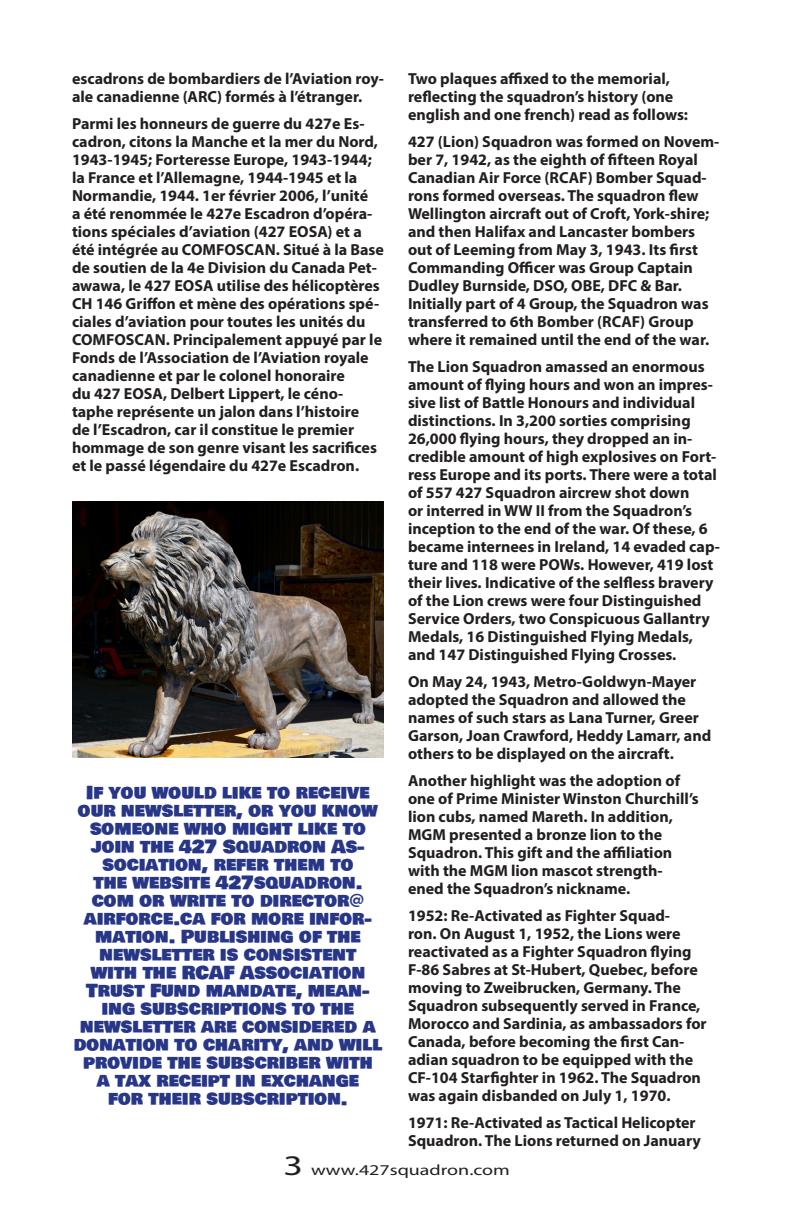
<style>
.page{position:relative;width:792px;height:1224px;background:#fff}
.page>*{position:absolute;margin:0;border:0;box-sizing:border-box;transform-origin:0 0}
.t1{font:18px/18px "Bowlby One SC";color:#283687;text-align:center}
.t2{font:700 16px/18px "Myriad Pro";color:#231f20}
.t3{font:15px "Myriad Pro";color:#231f20;scale:1.33 1}
.s1{font-size:28.4px}
</style>
<div class="page">
<img style="left:72px;top:501px;width:312px;height:256px">
<p class="t2" style="left:72px;top:69px;width:313px">escadrons de bombardiers de l’Aviation roy&shy;ale canadienne (ARC) formés à l’étranger.</p>
<p class="t2" style="left:72px;top:114px;width:314px">Parmi les honneurs de guerre du 427e Es&shy;cadron, citons la Manche et la mer du Nord, 1943-1945; Forteresse Europe, 1943-1944; la France et l’Allemagne, 1944-1945 et la Normandie, 1944. 1er février 2006, l’unité<br>a été renommée le 427e Escadron d’opéra&shy;tions spéciales d’aviation (427 EOSA) et a été intégrée au COMFOSCAN. Situé à la Base de soutien de la 4e Division du Canada Pet&shy;awawa, le 427 EOSA utilise des hélicoptères CH 146 Griffon et mène des opérations spé&shy;ciales d’aviation pour toutes les unités du COMFOSCAN. Principalement appuyé par le Fonds de l’Association de l’Aviation royale canadienne et par le colonel honoraire<br>du 427 EOSA, Delbert Lippert, le céno&shy;taphe représente un jalon dans l’histoire<br>de l’Escadron, car il constitue le premier hommage de son genre visant les sacrifices et le passé légendaire du 427e Escadron.</p>
<p class="t1" style="left:74px;top:784px;width:310px">If you would like to receive our newsletter, or you know someone who might like to join the 427 Squadron As&shy;sociation, refer them to<br>the website 427squadron. com or write to director@ airforce.ca for more infor&shy;mation. Publishing of the newsletter is consistent<br>with the RCAF Association<br>Trust Fund mandate, mean&shy;ing subscriptions to the newsletter are considered a donation to charity, and will provide the subscriber with<br>a tax receipt in exchange<br>for their subscription.</p>
<p class="t2" style="left:408px;top:69px;width:282px">Two plaques affixed to the memorial, reflecting the squadron’s history (one english and one french) read as follows:</p>
<p class="t2" style="left:408px;top:132px;width:313px">427 (Lion) Squadron was formed on Novem&shy;ber 7, 1942, as the eighth of fifteen Royal Canadian Air Force (RCAF) Bomber Squad&shy;rons formed overseas. The squadron flew Wellington aircraft out of Croft, York-shire; and then Halifax and Lancaster bombers out of Leeming from May 3, 1943. Its first Commanding Officer was Group Captain Dudley Burnside, DSO, OBE, DFC &amp; Bar.<br>Initially part of 4 Group, the Squadron was transferred to 6th Bomber (RCAF) Group where it remained until the end of the war.</p>
<p class="t2" style="left:408px;top:357px;width:313px">The Lion Squadron amassed an enormous amount of flying hours and won an impres&shy;sive list of Battle Honours and individual distinctions. In 3,200 sorties comprising 26,000 flying hours, they dropped an in&shy;credible amount of high explosives on Fort&shy;ress Europe and its ports. There were a total of 557 427 Squadron aircrew shot down<br>or interred in WW II from the Squadron’s inception to the end of the war. Of these, 6 became internees in Ireland, 14 evaded cap&shy;ture and 118 were POWs. However, 419 lost their lives. Indicative of the selfless bravery of the Lion crews were four Distinguished Service Orders, two Conspicuous Gallantry Medals, 16 Distinguished Flying Medals, and 147 Distinguished Flying Crosses.</p>
<p class="t2" style="left:408px;top:672px;width:305px">On May 24, 1943, Metro-Goldwyn-Mayer adopted the Squadron and allowed the names of such stars as Lana Turner, Greer Garson, Joan Crawford, Heddy Lamarr, and others to be displayed on the aircraft.</p>
<p class="t2" style="left:408px;top:771px;width:292px">Another highlight was the adoption of one of Prime Minister Winston Churchill’s lion cubs, named Mareth. In addition, MGM presented a bronze lion to the Squadron. This gift and the affiliation with the MGM lion mascot strength&shy;ened the Squadron’s nickname.</p>
<p class="t2" style="left:408px;top:906px;width:300px">1952: Re-Activated as Fighter Squad-<br>ron. On August 1, 1952, the Lions were reactivated as a Fighter Squadron flying F-86 Sabres at St-Hubert, Quebec, before moving to Zweibrucken, Germany. The Squadron subsequently served in France, Morocco and Sardinia, as ambassadors for Canada, before becoming the first Can&shy;adian squadron to be equipped with the CF-104 Starfighter in 1962. The Squadron was again disbanded on July 1, 1970.</p>
<p class="t2" style="left:408px;top:1113px;width:294px">1971: Re-Activated as Tactical Helicopter<br>Squadron. The Lions returned on January</p>
<p class="t3" style="left:283px;top:1160px;width:172px"><span class="s1">3</span> www.427squadron.com</p>
</div>
